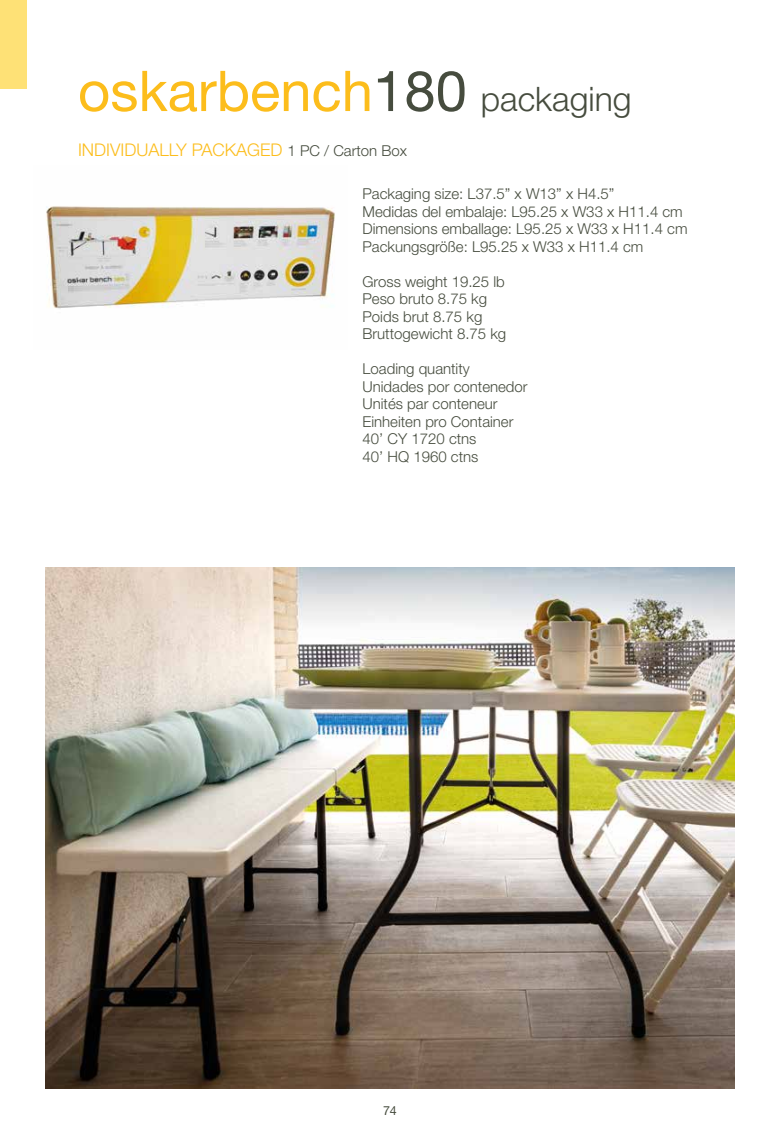
<style>
.page{position:relative;width:780px;height:1134px;background:#fff}
.page>*{position:absolute;margin:0;border:0;box-sizing:border-box;transform-origin:0 0}
.t1{font:56.25px "Helvetica Neue LT Pro";color:#fcbd1c}
.t2{font:300 17.5px "Helvetica Neue LT Pro";color:#fcbd1c}
.t3{font:300 15px/17.5px "Helvetica Neue LT Pro";color:#464c3e}
.t4{font:12.5px "Helvetica Neue LT Pro";color:#464c3e}
.s1{color:#464c3e}
.s2{font-weight:300;font-size:33.75px;color:#464c3e}
.s3{font-size:15px;color:#464c3e}
</style>
<div class="page">
<img style="left:46px;top:206px;width:289px;height:103px">
<img style="left:45px;top:567px;width:690px;height:522px">
<div style="left:0;top:0;width:27px;height:89px;background:#fee176"></div>
<h1 class="t1" style="left:78px;top:57px;width:555px">oskarbench<span class="s1">180</span> <span class="s2">packaging</span></h1>
<p class="t2" style="left:78px;top:139px;width:330px">INDIVIDUALLY PACKAGED <span class="s3">1 PC / Carton Box</span></p>
<p class="t3" style="left:362px;top:185px;width:326px">Packaging size: L37.5” x W13” x H4.5”<br>Medidas del embalaje: L95.25 x W33 x H11.4 cm Dimensions emballage: L95.25 x W33 x H11.4 cm Packungsgröße: L95.25 x W33 x H11.4 cm</p>
<p class="t3" style="left:362px;top:272px;width:145px">Gross weight 19.25 lb<br>Peso bruto 8.75 kg<br>Poids brut 8.75 kg<br>Bruttogewicht 8.75 kg</p>
<p class="t3" style="left:362px;top:360px;width:167px">Loading quantity<br>Unidades por contenedor<br>Unités par conteneur<br>Einheiten pro Container<br>40’ CY 1720 ctns<br>40’ HQ 1960 ctns</p>
<p class="t4" style="left:383px;top:1103px;width:15px">74</p>
</div>
